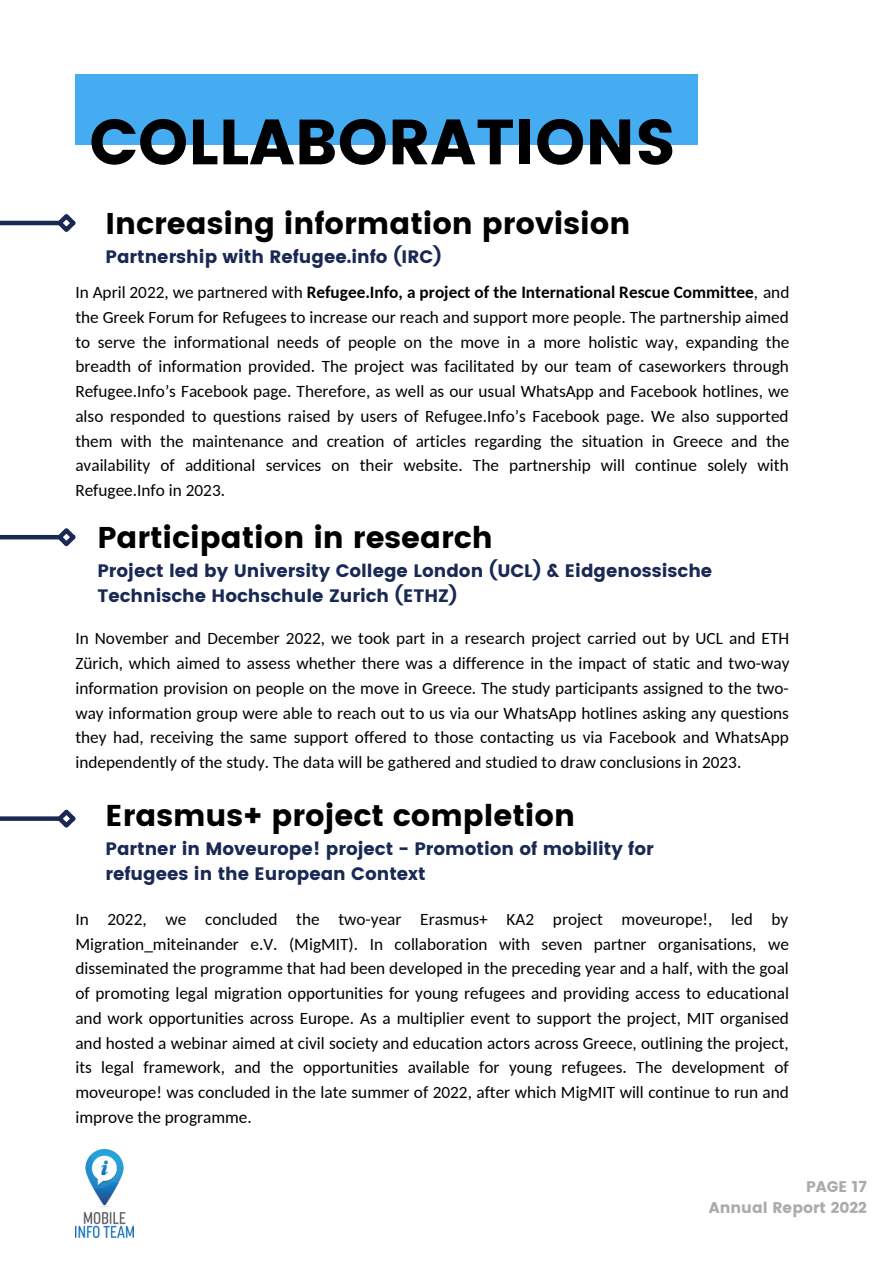
<style>
.page{position:relative;width:893px;height:1264px;background:#fff}
.page>*{position:absolute;margin:0;border:0;box-sizing:border-box;transform-origin:0 0}
.t1{font:63.75px "Poppins";color:#000}
.t2{font:30px "Poppins";color:#000}
.t3{font:18px/24.8px "Poppins";color:#192954}
.t4{font:17.25px/24.8px "Carlito";color:#000;text-align:justify}
.t5{font:15.45px "Poppins";color:#ababab}
.s1{font-weight:700}
</style>
<div class="page">
<div style="left:75px;top:74px;width:622px;height:70px;background:#45acf1"></div>
<img style="left:75px;top:1149px;width:59px;height:88px">
<hr style="left:0;top:221px;width:61px;height:4px;background:#192954">
<svg style="left:53px;top:214px;width:23px;height:18px"></svg>
<hr style="left:0;top:535px;width:61px;height:4px;background:#192954">
<svg style="left:53px;top:528px;width:23px;height:19px"></svg>
<svg style="left:0;top:816px;width:53px;height:4px"></svg>
<svg style="left:53px;top:809px;width:23px;height:19px"></svg>
<p class="t1" style="left:89px;top:105px;width:588px">COLLABORATIONS</p>
<p class="t2" style="left:106px;top:206px;width:526px">Increasing information provision</p>
<p class="t3" style="left:106px;top:244px;width:338px">Partnership with Refugee.info (IRC)</p>
<p class="t4" style="left:75px;top:281px;width:715px">In April 2022, we partnered with <span class="s1">Refugee.Info, a project of the International Rescue Committee</span>, and the Greek Forum for Refugees to increase our reach and support more people. The partnership aimed to serve the informational needs of people on the move in a more holistic way, expanding the breadth of information provided. The project was facilitated by our team of caseworkers through Refugee.Info’s Facebook page. Therefore, as well as our usual WhatsApp and Facebook hotlines, we also responded to questions raised by users of Refugee.Info’s Facebook page. We also supported them with the maintenance and creation of articles regarding the situation in Greece and the availability of additional services on their website. The partnership will continue solely with Refugee.Info in 2023.</p>
<p class="t2" style="left:97px;top:520px;width:397px">Participation in research</p>
<p class="t3" style="left:97px;top:558px;width:616px">Project led by University College London (UCL) &amp; Eidgenossische<br>Technische Hochschule Zurich (ETHZ)</p>
<p class="t4" style="left:75px;top:627px;width:715px">In November and December 2022, we took part in a research project carried out by UCL and ETH Zürich, which aimed to assess whether there was a difference in the impact of static and two-way information provision on people on the move in Greece. The study participants assigned to the two&shy;way information group were able to reach out to us via our WhatsApp hotlines asking any questions they had, receiving the same support offered to those contacting us via Facebook and WhatsApp independently of the study. The data will be gathered and studied to draw conclusions in 2023.</p>
<p class="t2" style="left:106px;top:797px;width:471px">Erasmus+ project completion</p>
<p class="t3" style="left:106px;top:836px;width:549px">Partner in Moveurope! project - Promotion of mobility for refugees in the European Context</p>
<p class="t4" style="left:75px;top:908px;width:715px">In 2022, we concluded the two-year Erasmus+ KA2 project moveurope!, led by Migration_miteinander e.V. (MigMIT). In collaboration with seven partner organisations, we disseminated the programme that had been developed in the preceding year and a half, with the goal of promoting legal migration opportunities for young refugees and providing access to educational and work opportunities across Europe. As a multiplier event to support the project, MIT organised and hosted a webinar aimed at civil society and education actors across Greece, outlining the project, its legal framework, and the opportunities available for young refugees. The development of moveurope! was concluded in the late summer of 2022, after which MigMIT will continue to run and improve the programme.</p>
<p class="t5" style="left:806px;top:1177px;width:63px">PAGE 17</p>
<p class="t5" style="left:708px;top:1198px;width:160px">Annual Report 2022</p>
</div>
